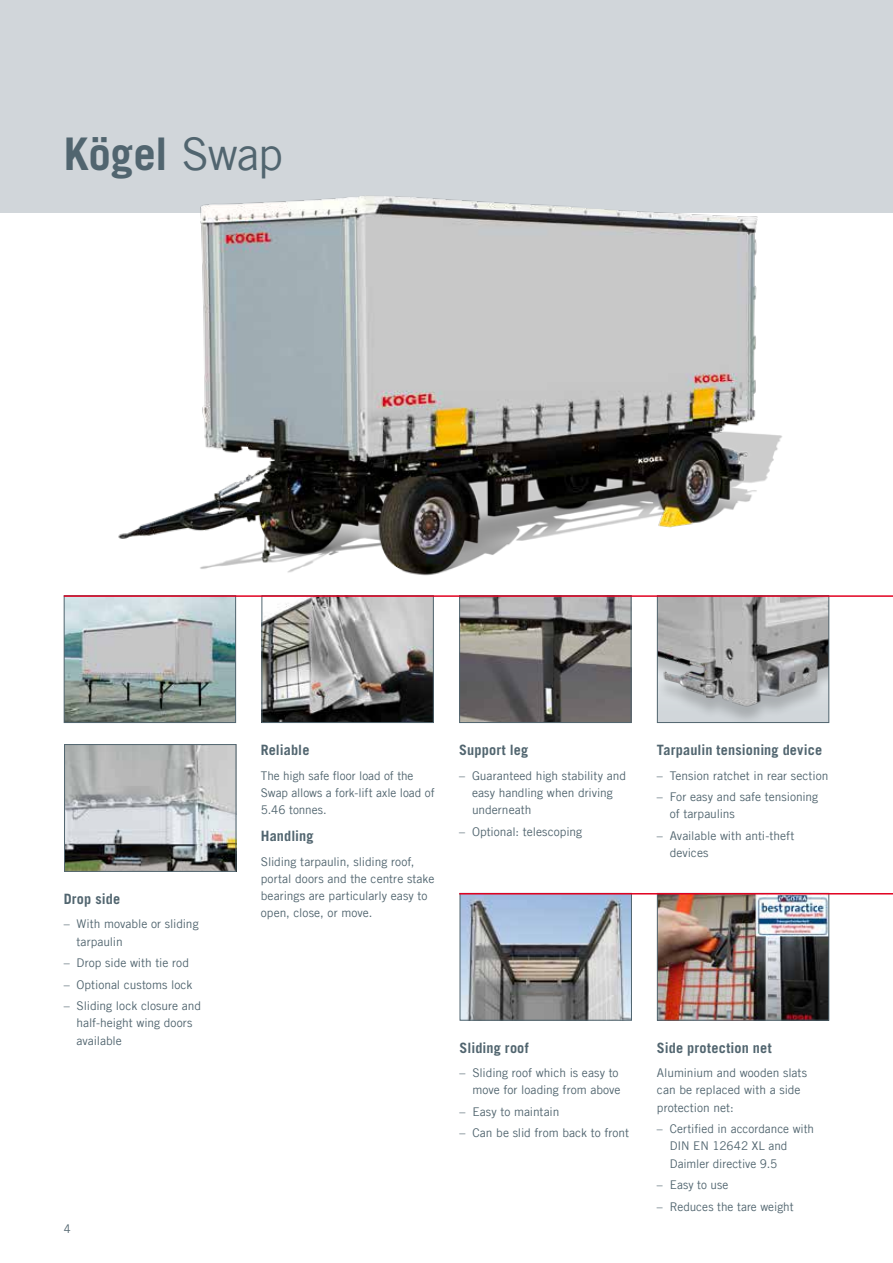
<style>
.page{position:relative;width:893px;height:1263px;background:#fff}
.page>*{position:absolute;margin:0;border:0;box-sizing:border-box;transform-origin:0 0}
.t1{font:700 45px "Trade Gothic LT Com";letter-spacing:-.005em;color:#51656f}
.t2{font:700 14.25px "Trade Gothic LT Com";letter-spacing:.01em;color:#51656f}
.t3{font:12px/17.2px "Trade Gothic LT Com";color:#51656f}
.t4{font:12px "Trade Gothic LT Com";color:#51656f;scale:.95 1}
.s1{font-weight:400}
</style>
<div class="page">
<img style="left:659px;top:606px;width:168px;height:115px">
<div style="left:657px;top:595px;width:172px;height:128px;border:1px solid #51656f"></div>
<img style="left:462px;top:895px;width:168px;height:123px">
<div style="left:460px;top:893px;width:172px;height:127px;border:1px solid #51656f"></div>
<img style="left:461px;top:606px;width:168px;height:115px">
<div style="left:459px;top:595px;width:172px;height:128px;border:1px solid #51656f"></div>
<div style="left:0;top:0;width:893px;height:213px;background:#d1d6da"></div>
<img style="left:263px;top:606px;width:169px;height:115px">
<div style="left:261px;top:595px;width:173px;height:128px;border:1px solid #51656f"></div>
<img style="left:66px;top:606px;width:168px;height:115px">
<div style="left:64px;top:595px;width:172px;height:128px;border:1px solid #51656f"></div>
<img style="left:66px;top:746px;width:168px;height:124px">
<div style="left:64px;top:744px;width:172px;height:128px;border:1px solid #51656f"></div>
<hr style="left:64px;top:595px;width:829px;height:2px;background:#e20020">
<img style="left:63px;top:196px;width:803px;height:410px">
<img style="left:659px;top:895px;width:168px;height:123px">
<div style="left:657px;top:893px;width:172px;height:127px;border:1px solid #51656f"></div>
<hr style="left:459px;top:893px;width:434px;height:1px;background:#e20020">
<h1 class="t1" style="left:64px;top:126px;width:221px">Kögel <span class="s1">Swap</span></h1>
<p class="t2" style="left:64px;top:890px;width:58px">Drop side</p>
<p class="t3" style="left:77px;top:915px;width:124px;text-indent:-13px">– With movable or sliding tarpaulin</p>
<p class="t3" style="left:64px;top:954px;width:127px">– Drop side with tie rod</p>
<p class="t3" style="left:64px;top:975px;width:130px">– Optional customs lock</p>
<p class="t3" style="left:77px;top:997px;width:126px;text-indent:-13px">– Sliding lock closure and half-height wing doors available</p>
<p class="t4" style="left:64px;top:1222px;width:9px">4</p>
<p class="t2" style="left:261px;top:741px;width:50px">Reliable</p>
<p class="t3" style="left:261px;top:766px;width:175px">The high safe floor load of the<br>Swap allows a fork-lift axle load of<br>5.46 tonnes.</p>
<p class="t2" style="left:261px;top:827px;width:54px">Handling</p>
<p class="t3" style="left:261px;top:852px;width:175px">Sliding tarpaulin, sliding roof, portal doors and the centre stake bearings are particularly easy to open, close, or move.</p>
<p class="t2" style="left:459px;top:741px;width:70px">Support leg</p>
<p class="t3" style="left:472px;top:766px;width:156px;text-indent:-13px">– Guaranteed high stability and easy handling when driving underneath</p>
<p class="t3" style="left:459px;top:822px;width:125px">– Optional: telescoping</p>
<p class="t2" style="left:657px;top:741px;width:167px">Tarpaulin tensioning device</p>
<p class="t3" style="left:657px;top:766px;width:173px">– Tension ratchet in rear section</p>
<p class="t3" style="left:670px;top:788px;width:150px;text-indent:-13px">– For easy and safe tensioning of tarpaulins</p>
<p class="t3" style="left:670px;top:827px;width:126px;text-indent:-13px">– Available with anti-theft devices</p>
<p class="t2" style="left:460px;top:1039px;width:71px">Sliding roof</p>
<p class="t3" style="left:460px;top:1064px;width:162px;text-align:right">– Sliding roof which is easy to move for loading from above</p>
<p class="t3" style="left:460px;top:1103px;width:101px">– Easy to maintain</p>
<p class="t3" style="left:460px;top:1124px;width:171px">– Can be slid from back to front</p>
<p class="t2" style="left:657px;top:1039px;width:116px">Side protection net</p>
<p class="t3" style="left:657px;top:1064px;width:152px">Aluminium and wooden slats can be replaced with a side protection net:</p>
<p class="t3" style="left:670px;top:1120px;width:146px;text-indent:-13px">– Certified in accordance with<br>DIN EN 12642 XL and<br>Daimler directive 9. 5</p>
<p class="t3" style="left:657px;top:1176px;width:73px">– Easy to use</p>
<p class="t3" style="left:657px;top:1198px;width:138px">– Reduces the tare weight</p>
</div>
